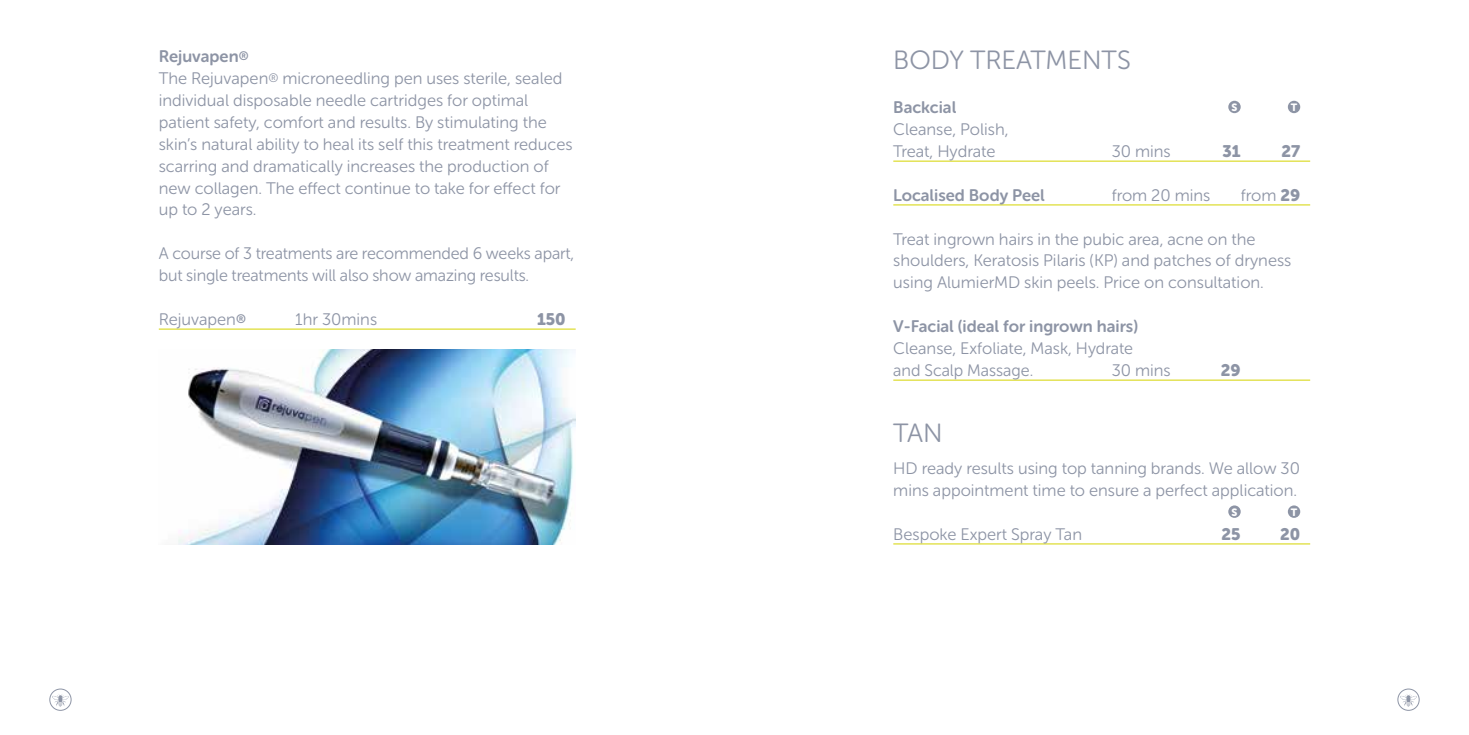
<style>
.page{position:relative;width:1469px;height:735px;background:#fff}
.page>*{position:absolute;margin:0;border:0;box-sizing:border-box;transform-origin:0 0}
.t1{font:26.25px "Museo Sans Rounded 300";color:#8d94a5}
.t2{font:16.62px/21.9px "Museo Sans Rounded 300";color:#8d94a5}
.t3{font:16.62px "Museo Sans Rounded 700";color:#8d94a5}
.t4{font:16.62px "Museo Sans Rounded 900";color:#8d94a5}
.t5{font:10.5px "Museo Sans Rounded 900";color:#fff}
.s1{font-size:12.25px}
.s2{font-family:"Museo Sans Rounded 700";font-size:12.25px}
.s3{font-family:"Museo Sans Rounded 900"}
</style>
<div class="page">
<div style="left:1397px;top:688px;width:22px;height:22px;border:1px solid #8d94a5;border-radius:50%"></div>
<svg style="left:1400px;top:693px;width:16px;height:13px"></svg>
<div style="left:50px;top:688px;width:21px;height:22px;border:1px solid #8d94a5;border-radius:50%"></div>
<svg style="left:52px;top:693px;width:17px;height:13px"></svg>
<hr style="left:893px;top:161px;width:417px;height:1px;background:#d5d400">
<hr style="left:893px;top:204px;width:417px;height:1px;background:#d5d400">
<hr style="left:893px;top:379px;width:417px;height:1px;background:#d5d400">
<hr style="left:893px;top:543px;width:417px;height:1px;background:#d5d400">
<div style="left:1228px;top:101px;width:12px;height:12px;background:#8d94a5;border-radius:50%"></div>
<div style="left:1287px;top:101px;width:13px;height:12px;background:#8d94a5;border-radius:50%"></div>
<div style="left:1228px;top:505px;width:12px;height:12px;background:#8d94a5;border-radius:50%"></div>
<div style="left:1287px;top:505px;width:13px;height:12px;background:#8d94a5;border-radius:50%"></div>
<hr style="left:159px;top:328px;width:416px;height:1px;background:#d5d400">
<img style="left:178px;top:349px;width:397px;height:195px">
<p class="t3" style="left:159px;top:47px;width:91px">Rejuvapen<span class="s1">®</span></p>
<p class="t2" style="left:159px;top:67px;width:415px">The Rejuvapen<span class="s1">®</span> microneedling pen uses sterile, sealed individual disposable needle cartridges for optimal patient safety, comfort and results. By stimulating the skin’s natural ability to heal its self this treatment reduces scarring and dramatically increases the production of new collagen. The effect continue to take for effect for up to 2 years.</p>
<p class="t2" style="left:159px;top:242px;width:417px">A course of 3 treatments are recommended 6 weeks apart, but single treatments will also show amazing results.</p>
<p class="t2" style="left:159px;top:308px;width:89px">Rejuvapen<span class="s2">®</span></p>
<p class="t2" style="left:295px;top:308px;width:83px">1hr 30mins</p>
<p class="t4" style="left:537px;top:309px;width:30px">150</p>
<h1 class="t1" style="left:893px;top:46px;width:239px">BODY TREATMENTS</h1>
<p class="t3" style="left:893px;top:98px;width:64px">Backcial</p>
<p class="t5" style="left:1231px;top:101px;width:7px">S</p>
<p class="t5" style="left:1290px;top:101px;width:8px">T</p>
<p class="t2" style="left:893px;top:118px;width:117px">Cleanse, Polish,<br>Treat, Hydrate</p>
<p class="t2" style="left:1111px;top:140px;width:61px">30 mins</p>
<p class="t4" style="left:1222px;top:142px;width:20px">31</p>
<p class="t4" style="left:1281px;top:142px;width:20px">27</p>
<p class="t3" style="left:893px;top:186px;width:153px">Localised Body Peel</p>
<p class="t2" style="left:1111px;top:184px;width:100px">from 20 mins</p>
<p class="t2" style="left:1240px;top:184px;width:61px">from <span class="s3">29</span></p>
<p class="t2" style="left:893px;top:228px;width:399px">Treat ingrown hairs in the pubic area, acne on the shoulders, Keratosis Pilaris (KP) and patches of dryness using AlumierMD skin peels. Price on consultation.</p>
<p class="t3" style="left:893px;top:317px;width:246px">V-Facial (ideal for ingrown hairs)</p>
<p class="t2" style="left:893px;top:337px;width:241px">Cleanse, Exfoliate, Mask, Hydrate and Scalp Massage.</p>
<p class="t2" style="left:1111px;top:359px;width:61px">30 mins</p>
<p class="t4" style="left:1220px;top:360px;width:21px">29</p>
<h1 class="t1" style="left:893px;top:418px;width:51px">TAN</h1>
<p class="t2" style="left:893px;top:457px;width:408px">HD ready results using top tanning brands. We allow 30 mins appointment time to ensure a perfect application.</p>
<p class="t5" style="left:1231px;top:506px;width:7px">S</p>
<p class="t5" style="left:1290px;top:506px;width:8px">T</p>
<p class="t2" style="left:893px;top:523px;width:190px">Bespoke Expert Spray Tan</p>
<p class="t4" style="left:1221px;top:524px;width:21px">25</p>
<p class="t4" style="left:1280px;top:524px;width:22px">20</p>
</div>
